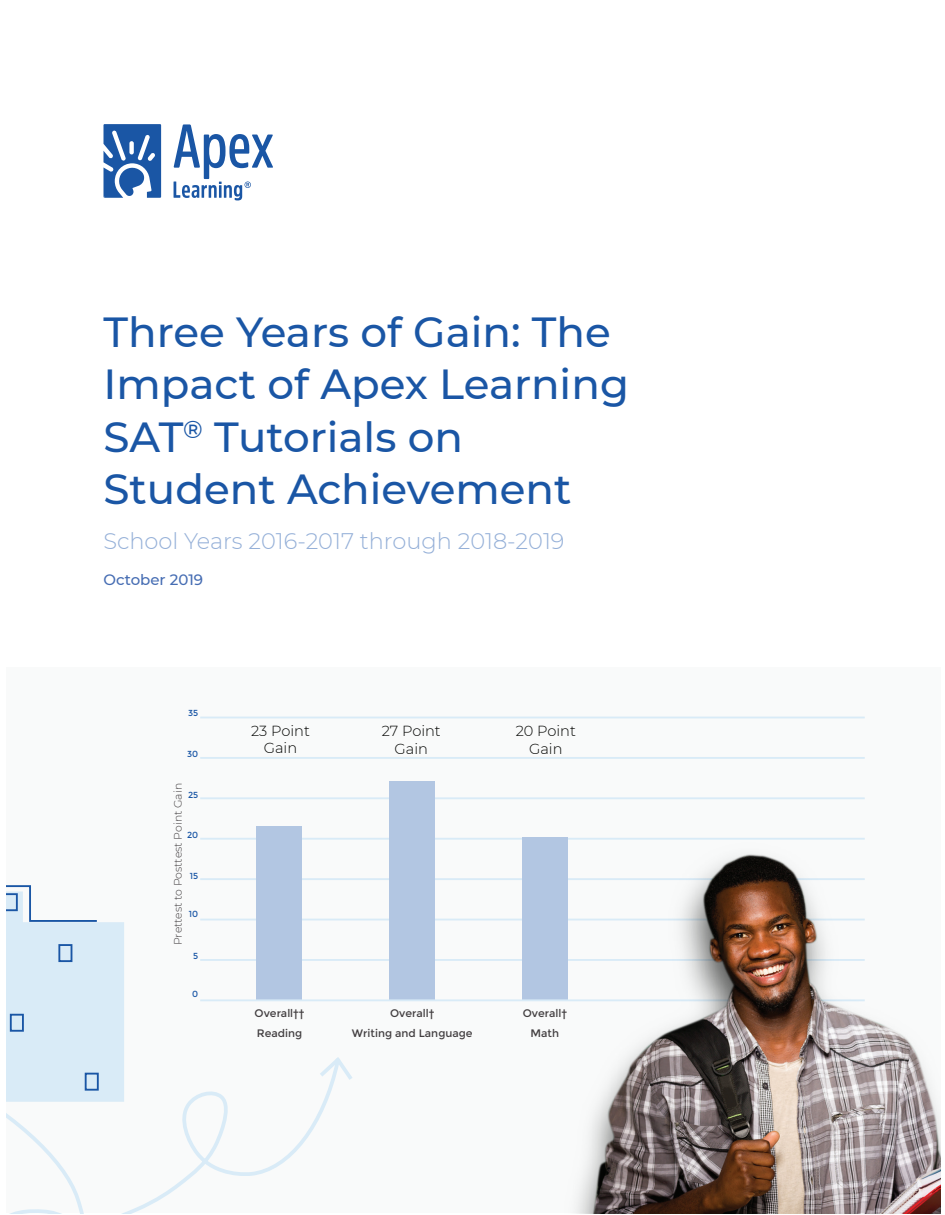
<style>
.page{position:relative;width:945px;height:1215px;background:#fff}
.page>*{position:absolute;margin:0;border:0;box-sizing:border-box;transform-origin:0 0}
.t1{font:500 42px/52.5px "Montserrat";color:#1a56a5}
.t2{font:300 22.5px "Montserrat";color:#95b0d8}
.t3{font:500 15px "Montserrat";color:#466db3}
.t4{font:300 14.55px/17.5px "Montserrat";color:#040503;text-align:center}
.t5{font:10.8px "Montserrat";color:#423e40}
.t6{font:300 10.8px "Montserrat";color:#423e40}
.t7{font:8.7px "Montserrat";color:#1a56a5}
</style>
<div class="page">
<svg style="left:174px;top:124px;width:99px;height:76px"></svg>
<svg style="left:104px;top:124px;width:57px;height:74px"></svg>
<div style="left:6px;top:668px;width:935px;height:546px;background:#f9fafa"></div>
<svg style="left:6px;top:885px;width:118px;height:172px"></svg>
<div style="left:10px;top:1014px;width:14px;height:18px;border:2px solid #1a56a5"></div>
<div style="left:58px;top:944px;width:14px;height:18px;border:2px solid #1a56a5"></div>
<svg style="left:6px;top:1057px;width:144px;height:157px"></svg>
<img style="left:150px;top:716px;width:790px;height:498px">
<p class="t1" style="left:103px;top:304px;width:527px">Three Years of Gain: The<br>Impact of Apex Learning<br>SAT<sup>®</sup> Tutorials on<br>Student Achievement</p>
<p class="t2" style="left:104px;top:526px;width:462px">School Years 2016-2017 through 2018-2019</p>
<p class="t3" style="left:104px;top:570px;width:101px">October 2019</p>
<p class="t7" style="left:188px;top:708px;width:12px">35</p>
<p class="t7" style="left:187px;top:749px;width:13px">30</p>
<p class="t7" style="left:188px;top:789px;width:12px">25</p>
<p class="t7" style="left:187px;top:830px;width:13px">20</p>
<p class="t7" style="left:190px;top:871px;width:10px">15</p>
<p class="t7" style="left:189px;top:909px;width:11px">10</p>
<p class="t7" style="left:193px;top:951px;width:7px">5</p>
<p class="t7" style="left:192px;top:989px;width:8px">0</p>
<p class="t6" style="left:171px;top:945px;width:164px;rotate:-90deg">Prettest to Posttest Point Gain</p>
<p class="t4" style="left:251px;top:721px;width:60px">23 Point<br>Gain</p>
<p class="t4" style="left:382px;top:722px;width:61px">27 Point<br>Gain</p>
<p class="t4" style="left:516px;top:722px;width:62px">20 Point<br>Gain</p>
<p class="t5" style="left:255px;top:1007px;width:52px">Overall††</p>
<p class="t5" style="left:390px;top:1007px;width:46px">Overall†</p>
<p class="t5" style="left:523px;top:1007px;width:46px">Overall†</p>
<p class="t5" style="left:257px;top:1027px;width:47px">Reading</p>
<p class="t5" style="left:352px;top:1027px;width:122px">Writing and Language</p>
<p class="t5" style="left:531px;top:1027px;width:30px">Math</p>
</div>
